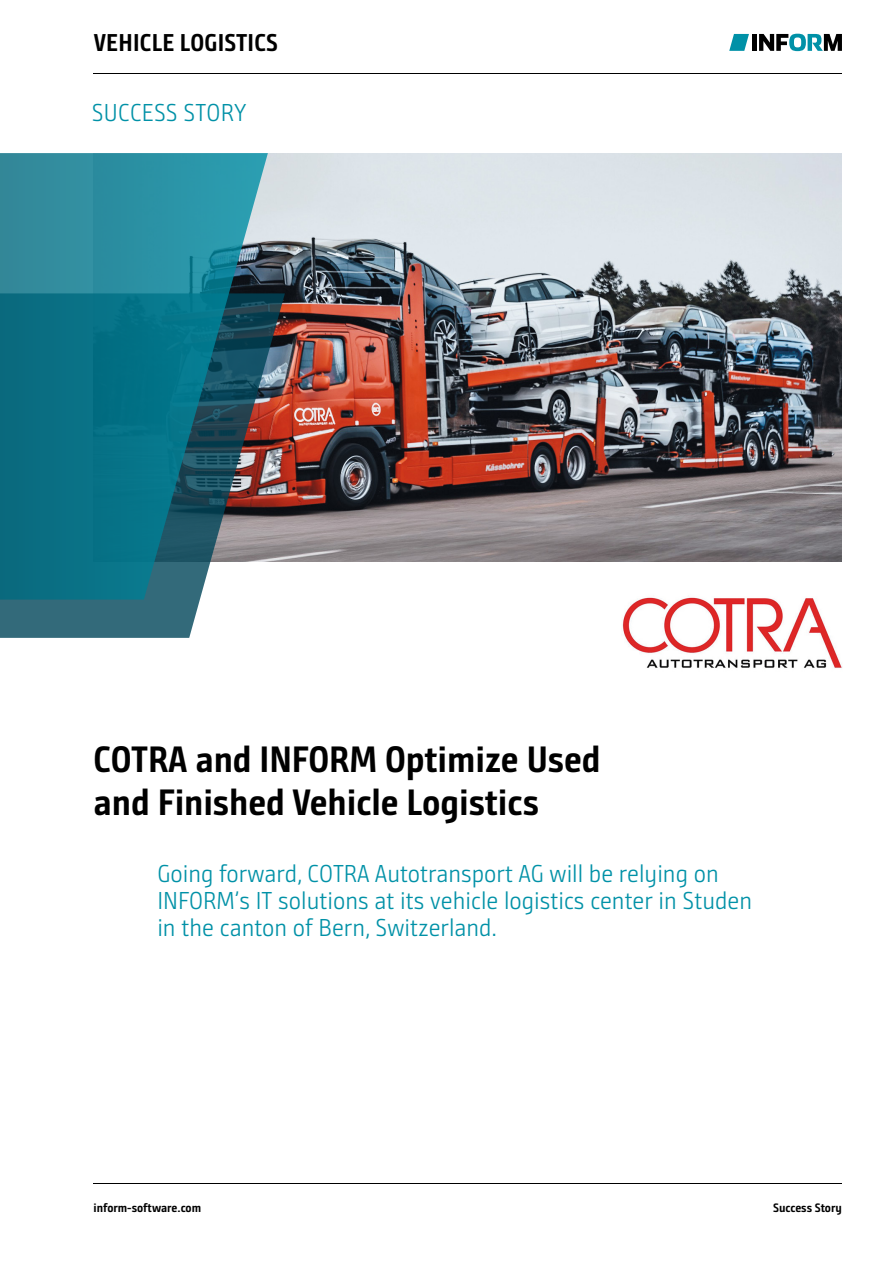
<style>
.page{position:relative;width:893px;height:1263px;background:#fff}
.page>*{position:absolute;margin:0;border:0;box-sizing:border-box;transform-origin:0 0}
.Headline{font:700 36.6px/43.5px "Bunday Sans Pro SG";letter-spacing:-.005em;color:#000}
.Highlights{font:24.45px "Bunday Sans Pro SG Se Ligh";color:#0091a7}
.Success_Story{font:700 24.3px "Bunday Sans Pro SG";letter-spacing:.01em;color:#000}
.t1{font:700 12.15px "Bunday Sans Pro SG";letter-spacing:-.005em;color:#000}
</style>
<div class="page">
<img style="left:268px;top:153px;width:574px;height:408px">
<img style="left:622px;top:597px;width:221px;height:71px">
<hr style="left:94px;top:74px;width:748px;height:1px;background:#000">
<hr style="left:94px;top:1183px;width:748px;height:1px;background:#000">
<svg style="left:0;top:293px;width:285px;height:345px"></svg>
<svg style="left:0;top:153px;width:268px;height:447px;background:#237889"></svg>
<svg style="left:729px;top:34px;width:20px;height:17px"></svg>
<svg style="left:759px;top:34px;width:83px;height:17px"></svg>
<div style="left:752px;top:34px;width:5px;height:17px;background:#000"></div>
<p class="Success_Story" style="left:94px;top:27px;width:186px">VEHICLE LOGISTICS</p>
<p class="Highlights" style="left:92px;top:97px;width:156px">SUCCESS STORY</p>
<p class="Headline" style="left:94px;top:736px;width:508px">COTRA and INFORM Optimize Used and Finished Vehicle Logistics</p>
<p class="Highlights" style="left:157px;top:858px;width:563px">Going forward, COTRA Autotransport AG will be relying on</p>
<p class="Highlights" style="left:157px;top:885px;width:596px">INFORM’s IT solutions at its vehicle logistics center in Studen</p>
<p class="Highlights" style="left:157px;top:912px;width:341px">in the canton of Bern, Switzerland.</p>
<p class="t1" style="left:94px;top:1200px;width:109px">inform-software.com</p>
<p class="t1" style="left:773px;top:1200px;width:70px">Success Story</p>
</div>
